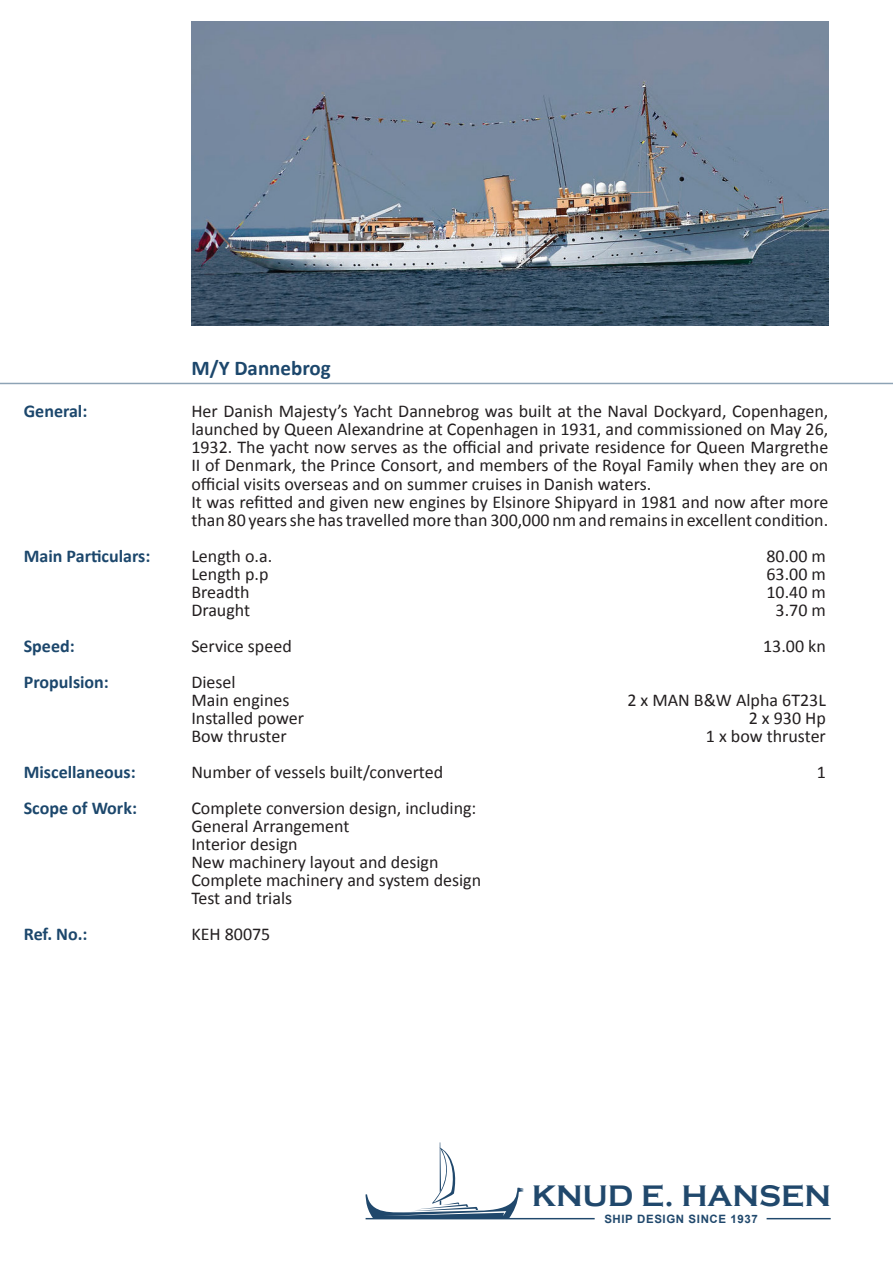
<style>
.page{position:relative;width:893px;height:1263px;background:#fff}
.page>*{position:absolute;margin:0;border:0;box-sizing:border-box;transform-origin:0 0}
.t1{font:700 30.6px "Copperplate Gothic";color:#20486c}
.Overskrift{font:700 21px "Calibri";color:#1c476c}
.Brødtekst{font:18px/18px "Calibri";color:#231f20;text-align:justify}
.t2{font:700 18px "Calibri";color:#1c476c}
.t3{font:700 11.55px "Arial";letter-spacing:.05em;color:#20486c}
</style>
<div class="page">
<hr style="left:0;top:383px;width:893px;height:1px;background:#1c476c">
<img style="left:191px;top:21px;width:637px;height:304px">
<svg style="left:365px;top:1142px;width:158px;height:76px"></svg>
<hr style="left:767px;top:1218px;width:64px;height:1px;background:#20486c">
<hr style="left:366px;top:1218px;width:229px;height:1px;background:#20486c">
<p class="t2" style="left:24px;top:400px;width:65px">General:</p>
<p class="t2" style="left:24px;top:544px;width:128px">Main Particulars:</p>
<p class="t2" style="left:24px;top:634px;width:52px">Speed:</p>
<p class="t2" style="left:24px;top:670px;width:87px">Propulsion:</p>
<p class="t2" style="left:24px;top:760px;width:113px">Miscellaneous:</p>
<p class="t2" style="left:24px;top:796px;width:115px">Scope of Work:</p>
<p class="t2" style="left:24px;top:922px;width:65px">Ref. No.:</p>
<p class="Overskrift" style="left:191px;top:355px;width:141px">M/Y Dannebrog</p>
<p class="Brødtekst" style="left:191px;top:403px;width:638px">Her Danish Majesty’s Yacht Dannebrog was built at the Naval Dockyard, Copenhagen, launched by Queen Alexandrine at Copenhagen in 1931, and commissioned on May 26, 1932. The yacht now serves as the official and private residence for Queen Margrethe II of Denmark, the Prince Consort, and members of the Royal Family when they are on official visits overseas and on summer cruises in Danish waters.</p>
<p class="Brødtekst" style="left:191px;top:493px;width:638px">It was refitted and given new engines by Elsinore Shipyard in 1981 and now after more than 80 years she has travelled more than 300,000 nm and remains in excellent condition.</p>
<p class="Brødtekst" style="left:191px;top:547px;width:82px">Length o.a.</p>
<p class="Brødtekst" style="left:766px;top:547px;width:61px">80.00 m</p>
<p class="Brødtekst" style="left:191px;top:565px;width:79px">Length p.p</p>
<p class="Brødtekst" style="left:766px;top:565px;width:61px">63.00 m</p>
<p class="Brødtekst" style="left:191px;top:583px;width:60px">Breadth</p>
<p class="Brødtekst" style="left:766px;top:583px;width:61px">10.40 m</p>
<p class="Brødtekst" style="left:191px;top:601px;width:60px">Draught</p>
<p class="Brødtekst" style="left:775px;top:601px;width:52px">3.70 m</p>
<p class="Brødtekst" style="left:191px;top:637px;width:102px">Service speed</p>
<p class="Brødtekst" style="left:763px;top:637px;width:64px">13.00 kn</p>
<p class="Brødtekst" style="left:191px;top:673px;width:46px">Diesel</p>
<p class="Brødtekst" style="left:191px;top:691px;width:100px">Main engines</p>
<p class="Brødtekst" style="left:627px;top:691px;width:200px">2 x MAN B&amp;W Alpha 6T23L</p>
<p class="Brødtekst" style="left:191px;top:709px;width:114px">Installed power</p>
<p class="Brødtekst" style="left:749px;top:709px;width:79px">2 x 930 Hp</p>
<p class="Brødtekst" style="left:191px;top:727px;width:97px">Bow thruster</p>
<p class="Brødtekst" style="left:706px;top:727px;width:122px">1 x bow thruster</p>
<p class="Brødtekst" style="left:191px;top:763px;width:253px">Number of vessels built/converted</p>
<p class="Brødtekst" style="left:817px;top:763px;width:11px">1</p>
<p class="Brødtekst" style="left:191px;top:799px;width:287px">Complete conversion design, including:</p>
<p class="Brødtekst" style="left:191px;top:817px;width:160px">General Arrangement</p>
<p class="Brødtekst" style="left:191px;top:835px;width:108px">Interior design</p>
<p class="Brødtekst" style="left:191px;top:853px;width:249px">New machinery layout and design</p>
<p class="Brødtekst" style="left:191px;top:871px;width:291px">Complete machinery and system design</p>
<p class="Brødtekst" style="left:191px;top:889px;width:102px">Test and trials</p>
<p class="Brødtekst" style="left:191px;top:925px;width:81px">KEH 80075</p>
<p class="t1" style="left:532px;top:1179px;width:301px">KNUD E. HANSEN</p>
<p class="t3" style="left:604px;top:1211px;width:155px">SHIP DESIGN SINCE 1937</p>
</div>
